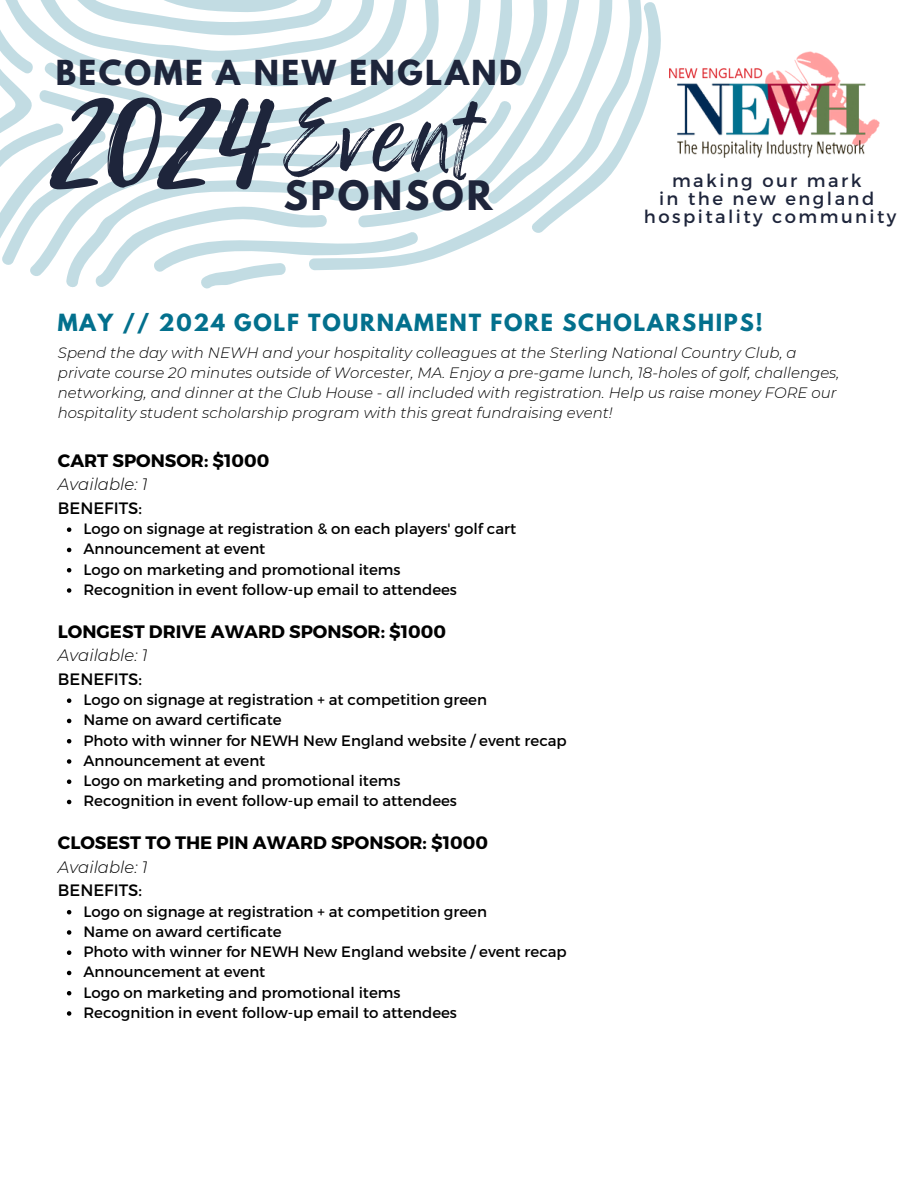
<style>
.page{position:relative;width:918px;height:1188px;background:#fff}
.page>*{position:absolute;margin:0;border:0;box-sizing:border-box;transform-origin:0 0}
.t1{font:140.7px "Playlist Script";color:#1e253b}
.t2{font:76.35px "Feeling Passionate";letter-spacing:.085em;color:#1e253b}
.t3{font:700 36px "League Spartan";letter-spacing:.085em;color:#1e253b}
.t4{font:700 30.6px "League Spartan";letter-spacing:.085em;color:#1e253b}
.t5{font:700 21px "League Spartan";letter-spacing:.085em;color:#03708d}
.t6{font:700 18px "Montserrat";color:#000}
.t7{font:18px/18px "Montserrat";letter-spacing:.135em;color:#1e253b;text-align:center}
.t8{font:italic 300 16.5px/23.7px "Montserrat";color:#000}
.t9{font:15px "Montserrat";color:#000}
.t10{font:italic 300 15px/20.2px "Montserrat";color:#000}
.s1{font-weight:400;font-style:normal}
</style>
<div class="page">
<svg style="left:0;top:0;width:670px;height:289px"></svg>
<img style="left:670px;top:51px;width:209px;height:106px">
<svg style="left:67px;top:527px;width:4px;height:5px"></svg>
<svg style="left:67px;top:548px;width:4px;height:4px"></svg>
<svg style="left:67px;top:568px;width:4px;height:4px"></svg>
<svg style="left:67px;top:588px;width:4px;height:5px"></svg>
<svg style="left:67px;top:698px;width:4px;height:5px"></svg>
<svg style="left:67px;top:719px;width:4px;height:4px"></svg>
<svg style="left:67px;top:739px;width:4px;height:4px"></svg>
<svg style="left:67px;top:759px;width:4px;height:5px"></svg>
<svg style="left:67px;top:779px;width:4px;height:5px"></svg>
<svg style="left:67px;top:800px;width:4px;height:4px"></svg>
<svg style="left:67px;top:910px;width:4px;height:4px"></svg>
<svg style="left:67px;top:930px;width:4px;height:5px"></svg>
<svg style="left:67px;top:950px;width:4px;height:5px"></svg>
<svg style="left:67px;top:971px;width:4px;height:4px"></svg>
<svg style="left:67px;top:991px;width:4px;height:4px"></svg>
<svg style="left:67px;top:1011px;width:4px;height:5px"></svg>
<h5 class="t4" style="left:56px;top:58px;width:468px">BECOME A NEW ENGLAND</h5>
<p class="t1" style="left:54px;top:30px;width:217px">2024</p>
<h2 class="t2" style="left:284px;top:78px;width:194px">Event</h2>
<h2 class="t3" style="left:284px;top:177px;width:210px">SPONSOR</h2>
<h1 class="t7" style="left:659px;top:171px;width:217px">making our mark<br>in the new england</h1>
<h3 class="t7" style="left:644px;top:207px;width:254px">hospitality community</h3>
<h4 class="t5" style="left:58px;top:312px;width:706px">MAY // 2024 GOLF TOURNAMENT FORE SCHOLARSHIPS!</h4>
<p class="t10" style="left:58px;top:342px;width:783px">Spend the day with NEWH and your hospitality colleagues at the Sterling National Country Club, a private course 20 minutes outside of Worcester, MA. Enjoy a pre-game lunch, 18-holes of golf, challenges, networking, and dinner at the Club House - all included with registration. Help us raise money FORE our hospitality student scholarship program with this great fundraising event!</p>
<h5 class="t6" style="left:58px;top:449px;width:213px">CART SPONSOR: $1000</h5>
<h5 class="t8" style="left:58px;top:473px;width:91px">Available: 1<br><span class="s1">BENEFITS:</span></h5>
<p class="t9" style="left:83px;top:519px;width:434px">Logo on signage at registration &amp; on each players' golf cart</p>
<p class="t9" style="left:83px;top:539px;width:184px">Announcement at event</p>
<p class="t9" style="left:83px;top:560px;width:319px">Logo on marketing and promotional items</p>
<p class="t9" style="left:83px;top:580px;width:375px">Recognition in event follow-up email to attendees</p>
<h5 class="t6" style="left:58px;top:620px;width:390px">LONGEST DRIVE AWARD SPONSOR: $1000</h5>
<h5 class="t8" style="left:58px;top:644px;width:91px">Available: 1<br><span class="s1">BENEFITS:</span></h5>
<p class="t9" style="left:83px;top:690px;width:405px">Logo on signage at registration + at competition green</p>
<p class="t9" style="left:83px;top:710px;width:200px">Name on award certificate</p>
<p class="t9" style="left:83px;top:731px;width:485px">Photo with winner for NEWH New England website / event recap</p>
<p class="t9" style="left:83px;top:751px;width:184px">Announcement at event</p>
<p class="t9" style="left:83px;top:771px;width:319px">Logo on marketing and promotional items</p>
<p class="t9" style="left:83px;top:791px;width:375px">Recognition in event follow-up email to attendees</p>
<h5 class="t6" style="left:58px;top:831px;width:432px">CLOSEST TO THE PIN AWARD SPONSOR: $1000</h5>
<h5 class="t8" style="left:58px;top:855px;width:91px">Available: 1<br><span class="s1">BENEFITS:</span></h5>
<p class="t9" style="left:83px;top:902px;width:405px">Logo on signage at registration + at competition green</p>
<p class="t9" style="left:83px;top:922px;width:200px">Name on award certificate</p>
<p class="t9" style="left:83px;top:942px;width:485px">Photo with winner for NEWH New England website / event recap</p>
<p class="t9" style="left:83px;top:962px;width:184px">Announcement at event</p>
<p class="t9" style="left:83px;top:983px;width:319px">Logo on marketing and promotional items</p>
<p class="t9" style="left:83px;top:1003px;width:375px">Recognition in event follow-up email to attendees</p>
</div>
